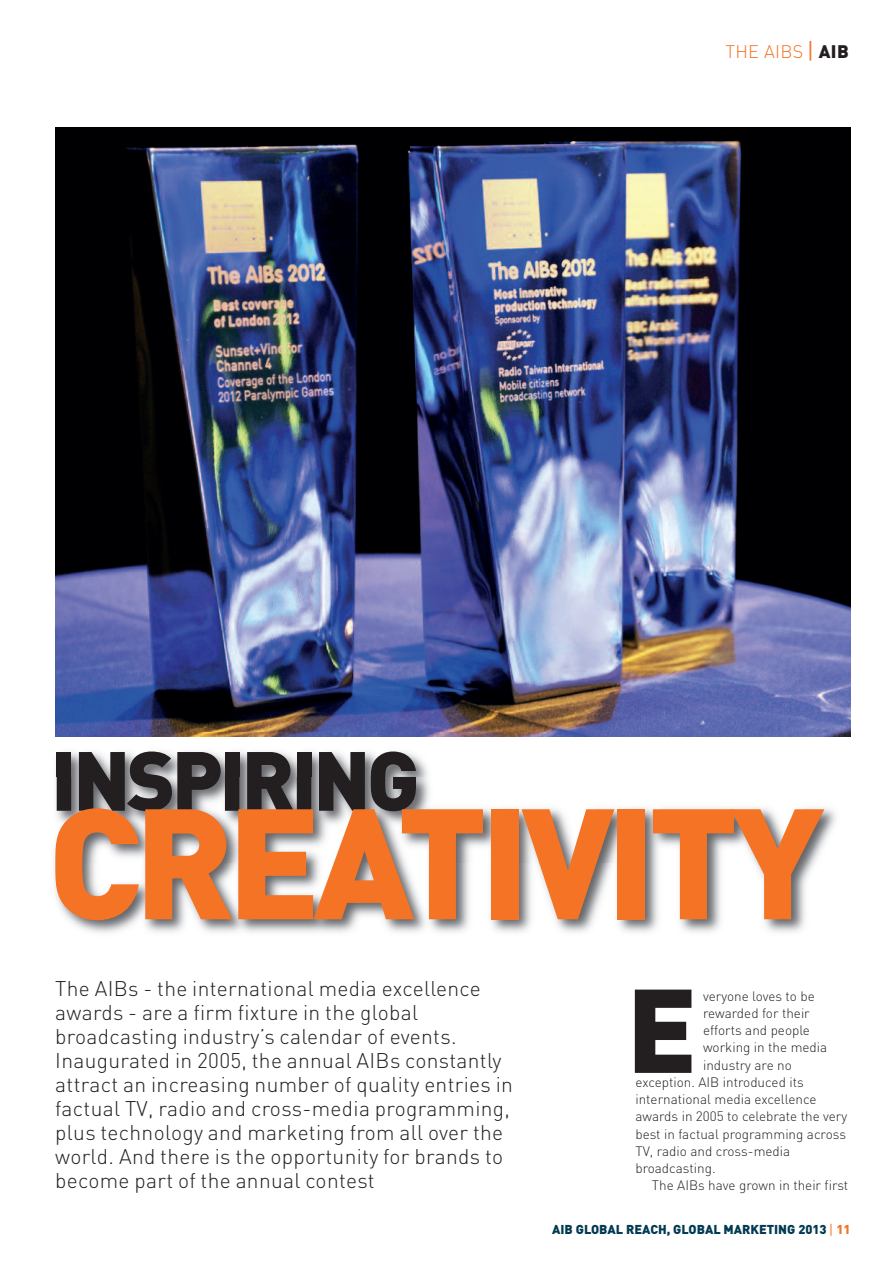
<style>
.page{position:relative;width:893px;height:1263px;background:#fff}
.page>*{position:absolute;margin:0;border:0;box-sizing:border-box;transform-origin:0 0}
.t1{font:900 154.5px "DIN";letter-spacing:-.05em;color:#f47325}
.t2{font:900 117px "DIN";color:#231f20}
.t3{font:900 82.5px "DIN";letter-spacing:-.05em;color:#231f20}
.t4{font:300 21px/24px "DIN";letter-spacing:.015em;color:#231f20}
.t5{font:300 18px "DIN";letter-spacing:.015em;color:#f47325}
.t6{font:300 13.5px "DIN";color:#231f20}
.t7{font:900 12.75px "DIN";color:#013a51}
.s1{font-family:"Arial";font-weight:400;font-size:21px}
.s2{font-weight:900;color:#231f20}
.s3{font-family:"Arial";font-weight:400;color:#f47325}
.s4{color:#f47325}
</style>
<div class="page">
<img style="left:55px;top:128px;width:795px;height:608px">
<img style="left:55px;top:736px;width:568px;height:42px">
<img style="left:55px;top:732px;width:568px;height:4px">
<img style="left:54px;top:778px;width:782px;height:155px">
<img style="left:57px;top:778px;width:359px;height:33px">
<p class="t5" style="left:725px;top:41px;width:125px">THE AIBS <span class="s1">|</span> <span class="s2">AIB</span></p>
<h3 class="t3" style="left:51px;top:732px;width:371px">INSPIRING</h3>
<h1 class="t1" style="left:48px;top:772px;width:778px">CREATIVITY</h1>
<p class="t4" style="left:55px;top:976px;width:459px">The AIBs - the international media excellence awards - are a firm fixture in the global broadcasting industry’s calendar of events.<br>Inaugurated in 2005, the annual AIBs constantly attract an increasing number of quality entries in factual TV, radio and cross-media programming, plus technology and marketing from all over the world. And there is the opportunity for brands to become part of the annual contest</p>
<p class="t6" style="left:703px;top:988px;width:113px">veryone loves to be</p>
<h2 class="t2" style="left:626px;top:961px;width:73px">E</h2>
<p class="t6" style="left:703px;top:1005px;width:108px">rewarded for their</p>
<p class="t6" style="left:703px;top:1022px;width:108px">efforts and people</p>
<p class="t6" style="left:703px;top:1040px;width:126px">working in the media</p>
<p class="t6" style="left:703px;top:1057px;width:90px">industry are no</p>
<p class="t6" style="left:635px;top:1074px;width:170px">exception. AIB introduced its</p>
<p class="t6" style="left:635px;top:1091px;width:183px">international media excellence</p>
<p class="t6" style="left:635px;top:1109px;width:213px">awards in 2005 to celebrate the very</p>
<p class="t6" style="left:635px;top:1126px;width:212px">best in factual programming across</p>
<p class="t6" style="left:635px;top:1143px;width:156px">TV, radio and cross-media</p>
<p class="t6" style="left:635px;top:1160px;width:82px">broadcasting.</p>
<p class="t6" style="left:652px;top:1178px;width:198px">The AIBs have grown in their first</p>
<p class="t7" style="left:552px;top:1222px;width:300px">AIB GLOBAL REACH, GLOBAL MARKETING 2013 <span class="s3">|</span> <span class="s4">11</span></p>
</div>
